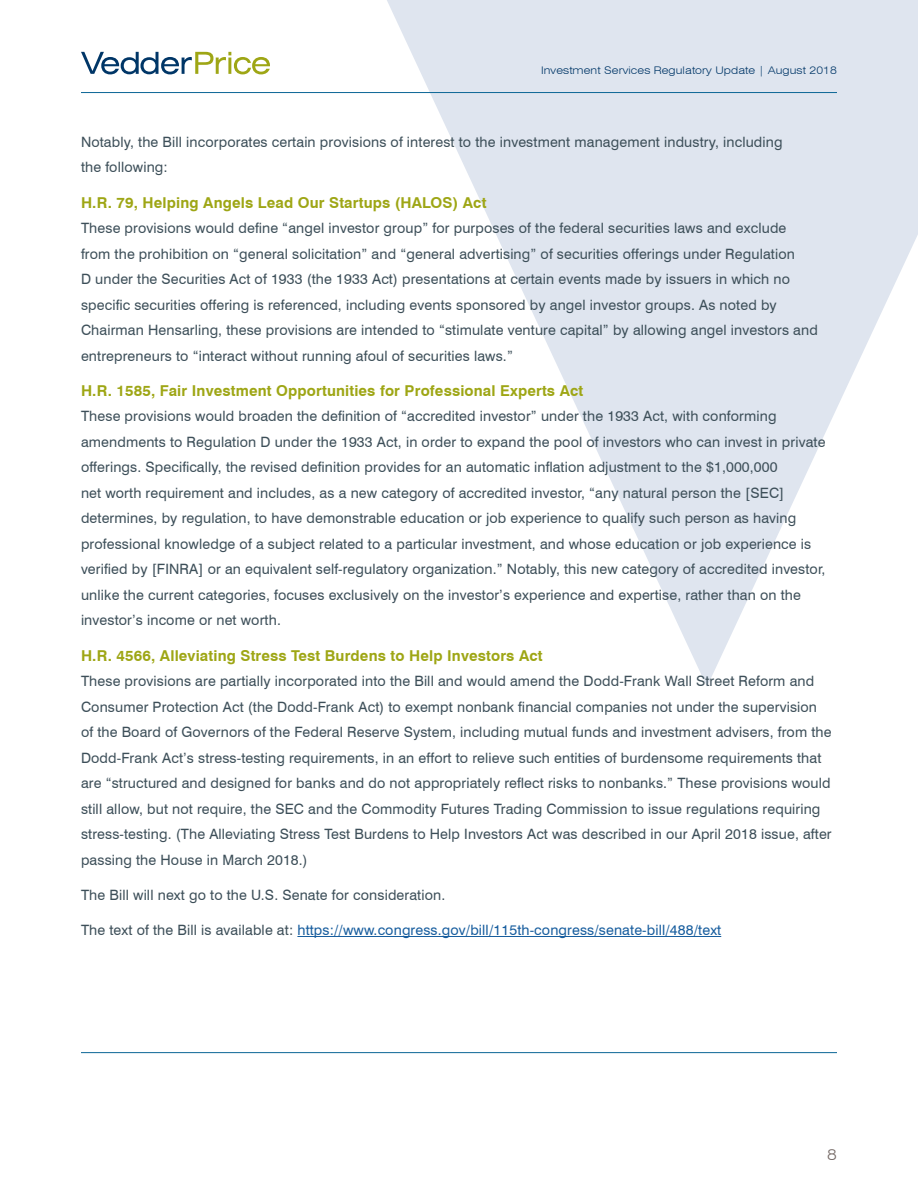
<style>
.page{position:relative;width:918px;height:1188px;background:#fff}
.page>*{position:absolute;margin:0;border:0;box-sizing:border-box;transform-origin:0 0}
.Subhead_level_3{font:700 15px "Swiss 721 BT";letter-spacing:.01em;color:#9ea615}
.t1{font:300 expanded 15px "Swiss 721 BT";color:#726663}
.Main_text{font:14.25px/25.5px "Swiss 721 BT";letter-spacing:.01em;color:#3d4f59}
.Main_text-2{font:14.25px "Swiss 721 BT";letter-spacing:.01em;color:#175d9e}
.t2{font:300 expanded 10.5px "Swiss 721 BT";letter-spacing:.01em;color:#003667}
.s1{color:#3d4f59}
</style>
<div class="page">
<svg style="left:351px;top:0;width:567px;height:686px;fill:#dfe5ef"></svg>
<svg style="left:81px;top:52px;width:189px;height:22px"></svg>
<hr style="left:81px;top:1052px;width:756px;height:1px;background:#0b6696">
<hr style="left:81px;top:92px;width:756px;height:1px;background:#0b6696">
<hr style="left:297px;top:936px;width:424px;height:1px;background:#175d9e">
<p class="t2" style="left:541px;top:64px;width:297px">Investment Services Regulatory Update | August 2018</p>
<p class="Main_text" style="left:81px;top:129px;width:703px">Notably, the Bill incorporates certain provisions of interest to the investment management industry, including the following:</p>
<p class="Subhead_level_3" style="left:81px;top:193px;width:407px">H.R. 79, Helping Angels Lead Our Startups (HALOS) Act</p>
<p class="Main_text" style="left:81px;top:215px;width:738px">These provisions would define “angel investor group” for purposes of the federal securities laws and exclude from the prohibition on “general solicitation” and “general advertising” of securities offerings under Regulation<br>D under the Securities Act of 1933 (the 1933 Act) presentations at certain events made by issuers in which no specific securities offering is referenced, including events sponsored by angel investor groups. As noted by Chairman Hensarling, these provisions are intended to “stimulate venture capital” by allowing angel investors and entrepreneurs to “interact without running afoul of securities laws.”</p>
<p class="Subhead_level_3" style="left:81px;top:381px;width:504px">H.R. 1585, Fair Investment Opportunities for Professional Experts Act</p>
<p class="Main_text" style="left:81px;top:403px;width:746px">These provisions would broaden the definition of “accredited investor” under the 1933 Act, with conforming amendments to Regulation D under the 1933 Act, in order to expand the pool of investors who can invest in private offerings. Specifically, the revised definition provides for an automatic inflation adjustment to the $1,000,000<br>net worth requirement and includes, as a new category of accredited investor, “any natural person the [SEC] determines, by regulation, to have demonstrable education or job experience to qualify such person as having professional knowledge of a subject related to a particular investment, and whose education or job experience is verified by [FINRA] or an equivalent self-regulatory organization.” Notably, this new category of accredited investor, unlike the current categories, focuses exclusively on the investor’s experience and expertise, rather than on the investor’s income or net worth.</p>
<p class="Subhead_level_3" style="left:81px;top:646px;width:463px">H.R. 4566, Alleviating Stress Test Burdens to Help Investors Act</p>
<p class="Main_text" style="left:81px;top:668px;width:752px">These provisions are partially incorporated into the Bill and would amend the Dodd-Frank Wall Street Reform and Consumer Protection Act (the Dodd-Frank Act) to exempt nonbank financial companies not under the supervision of the Board of Governors of the Federal Reserve System, including mutual funds and investment advisers, from the Dodd-Frank Act’s stress-testing requirements, in an effort to relieve such entities of burdensome requirements that are “structured and designed for banks and do not appropriately reflect risks to nonbanks.” These provisions would still allow, but not require, the SEC and the Commodity Futures Trading Commission to issue regulations requiring stress-testing. (The Alleviating Stress Test Burdens to Help Investors Act was described in our April 2018 issue, after passing the House in March 2018.)</p>
<p class="Main_text" style="left:81px;top:882px;width:366px">The Bill will next go to the U.S. Senate for consideration.</p>
<p class="Main_text-2" style="left:81px;top:921px;width:642px"><span class="s1">The text of the Bill is available at:</span> https://www.congress.gov/bill/115th-congress/senate-bill/488/text</p>
<p class="t1" style="left:827px;top:1146px;width:11px">8</p>
</div>
